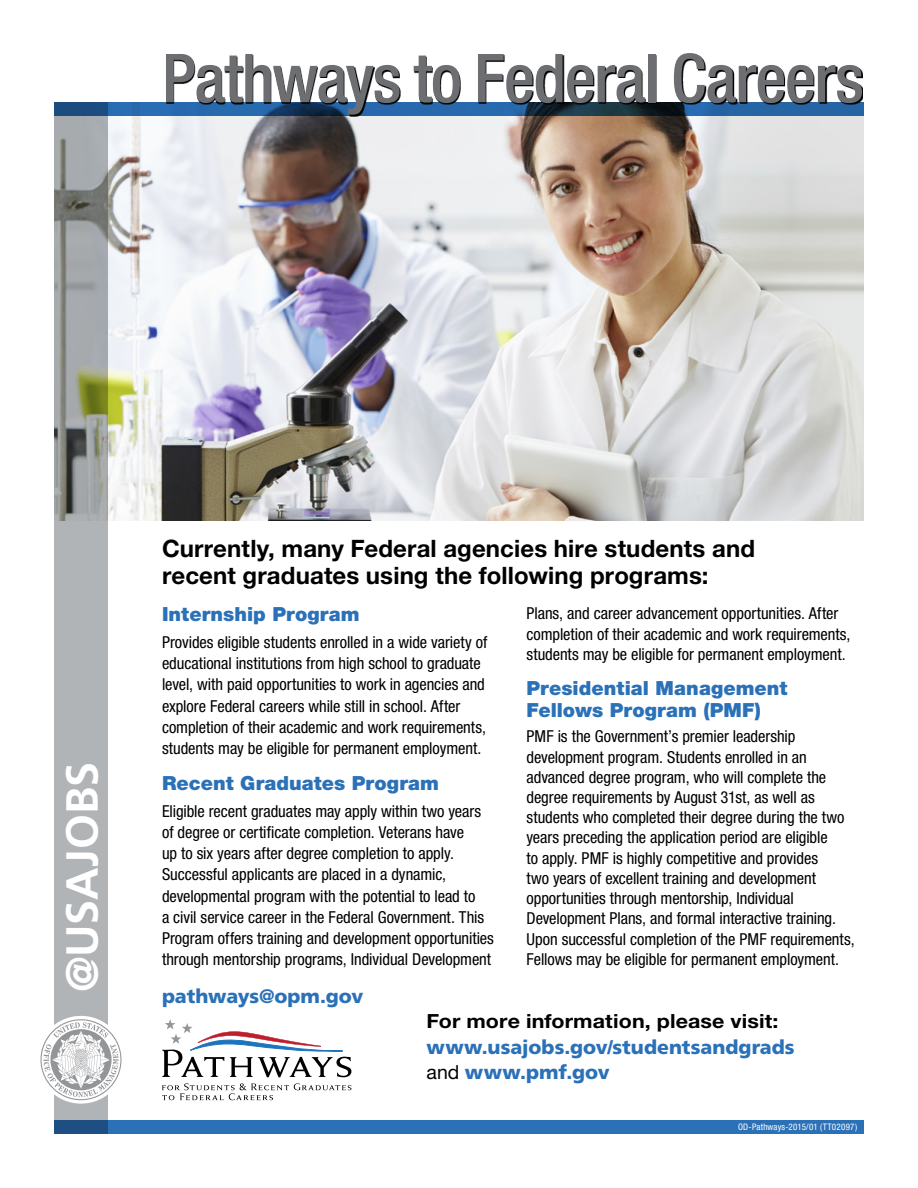
<style>
.page{position:relative;width:918px;height:1188px;background:#fff}
.page>*{position:absolute;margin:0;border:0;box-sizing:border-box;transform-origin:0 0}
.t1{font:500 condensed 67.5px "Helvetica Neue LT Std";letter-spacing:-.02em;color:#6d6e71}
.t2{font:700 45px "Frutiger LT Std";letter-spacing:-.01em;color:#fff}
.t3{font:700 24px/27px "Helvetica Neue LT Std";letter-spacing:.005em;color:#000}
.t4{font:900 19.5px/21.8px "Helvetica Neue LT Std";letter-spacing:.005em;color:#2b71b8}
.t5{font:900 19.5px/25.5px "Frutiger LT Std";color:#2b71b8}
.t6{font:700 19.5px "Helvetica Neue LT Std";letter-spacing:.005em;color:#000;scale:1.1 1}
.t7{font:condensed 16.5px/20.2px "Helvetica Neue LT Std";letter-spacing:-.005em;color:#000}
.t8{font:condensed 9px "Helvetica Neue LT Std";letter-spacing:.025em;color:#fff}
.s1{font-family:"Helvetica Neue LT Std";font-weight:400;color:#000}
</style>
<div class="page">
<img style="left:108px;top:116px;width:756px;height:405px">
<svg style="left:54px;top:116px;width:54px;height:1004px;background:#a5a8a7"></svg>
<div style="left:37px;top:1016px;width:88px;height:88px;background:#fff;border-radius:50%"></div>
<svg style="left:162px;top:1083px;width:189px;height:17px"></svg>
<svg style="left:162px;top:1019px;width:189px;height:58px"></svg>
<svg style="left:40px;top:1019px;width:81px;height:81px"></svg>
<svg style="left:54px;top:102px;width:810px;height:14px;background:#225c99"></svg>
<div style="left:54px;top:1120px;width:810px;height:14px;background:#2b71b8"></div>
<svg style="left:166px;top:54px;width:697px;height:63px"></svg>
<p class="t1" style="left:162px;top:38px;width:703px">Pathways to Federal Careers</p>
<p class="t2" style="left:56px;top:992px;width:231px;rotate:-90deg">@USAJOBS</p>
<p class="t3" style="left:162px;top:535px;width:595px">Currently, many Federal agencies hire students and recent graduates using the following programs:</p>
<p class="t4" style="left:162px;top:604px;width:199px">Internship Program</p>
<p class="t7" style="left:162px;top:632px;width:327px;line-height:21.1px">Provides eligible students enrolled in a wide variety of educational institutions from high school to graduate level, with paid opportunities to work in agencies and explore Federal careers while still in school. After completion of their academic and work requirements, students may be eligible for permanent employment.</p>
<p class="t4" style="left:162px;top:772px;width:279px">Recent Graduates Program</p>
<p class="t7" style="left:162px;top:800px;width:334px;line-height:21.1px">Eligible recent graduates may apply within two years of degree or certificate completion. Veterans have<br>up to six years after degree completion to apply.<br>Successful applicants are placed in a dynamic, developmental program with the potential to lead to<br>a civil service career in the Federal Government. This Program offers training and development opportunities through mentorship programs, Individual Development</p>
<p class="t5" style="left:162px;top:983px;width:203px">pathways@opm.gov</p>
<p class="t7" style="left:526px;top:603px;width:326px">Plans, and career advancement opportunities. After completion of their academic and work requirements, students may be eligible for permanent employment.</p>
<p class="t4" style="left:526px;top:677px;width:262px">Presidential Management<br>Fellows Program (PMF)</p>
<p class="t7" style="left:526px;top:726px;width:330px">PMF is the Government’s premier leadership development program. Students enrolled in an advanced degree program, who will complete the degree requirements by August 31st, as well as students who completed their degree during the two years preceding the application period are eligible<br>to apply. PMF is highly competitive and provides<br>two years of excellent training and development opportunities through mentorship, Individual Development Plans, and formal interactive training.<br>Upon successful completion of the PMF requirements, Fellows may be eligible for permanent employment.</p>
<p class="t6" style="left:427px;top:1009px;width:321px">For more information, please visit:</p>
<p class="t5" style="left:427px;top:1034px;width:370px">www.usajobs.gov/studentsandgrads <span class="s1">and</span> www.pmf.gov</p>
<p class="t8" style="left:738px;top:1122px;width:121px">OD-Pathways-2015/01 (TT02097)</p>
</div>
